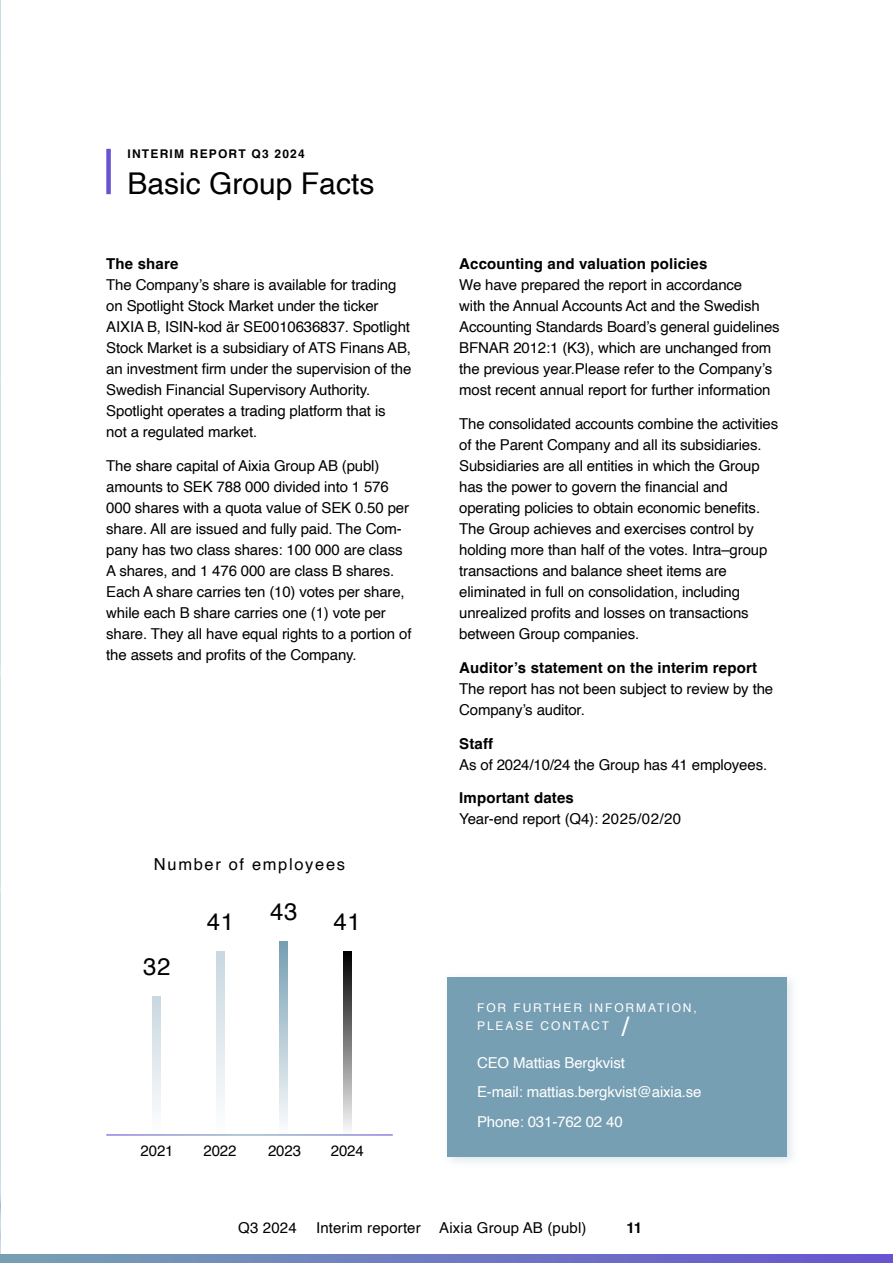
<style>
.page{position:relative;width:893px;height:1263px;background:#fff}
.page>*{position:absolute;margin:0;border:0;box-sizing:border-box;transform-origin:0 0}
.RUBRIK{font:30px "Helvetica";color:#000}
.MELLANRUBRIK{font:27px "Helvetica";color:#fff}
.SIFFROR{font:24px "Helvetica";letter-spacing:.03em;color:#000}
.MELLANRUBRIK_MEDUIM{font:16.5px "Helvetica";letter-spacing:.1em;color:#000}
.BRÖD{font:15px/21px "Helvetica";letter-spacing:-.01em;color:#000}
.UNDERRUBRIK{font:700 15px "Helvetica";letter-spacing:.01em;color:#000}
.BRÖD-2{font:15px "Helvetica";letter-spacing:-.01em;color:#fff}
.UNDERRUBRIK-2{font:15px/21px "Helvetica";letter-spacing:-.01em;color:#000}
.BRÖD-3{font:15px "Helvetica";letter-spacing:.01em;color:#000}
.MELLANRUBRIK-2{font:12px/18px "Helvetica";letter-spacing:.16em;color:#fff}
.ÖVERRUBRIK{font:700 12px "Helvetica";letter-spacing:.1em;color:#000}
.s1{font-weight:700}
</style>
<div class="page">
<img style="left:0;top:0;width:1px;height:1254px">
<div style="left:106px;top:149px;width:5px;height:45px;background:#6752d2"></div>
<svg style="left:216px;top:952px;width:9px;height:151px"></svg>
<svg style="left:343px;top:952px;width:8px;height:177px"></svg>
<svg style="left:153px;top:997px;width:8px;height:114px"></svg>
<svg style="left:280px;top:942px;width:8px;height:181px"></svg>
<div style="left:441px;top:971px;width:358px;height:198px;background:#779fb3;opacity:.25"></div>
<div style="left:447px;top:977px;width:340px;height:180px;background:#779fb3"></div>
<svg style="left:0;top:1254px;width:893px;height:9px;background:#6f7ac1"></svg>
<p class="ÖVERRUBRIK" style="left:128px;top:146px;width:179px">INTERIM REPORT Q3 2024</p>
<p class="RUBRIK" style="left:128px;top:160px;width:248px">Basic Group Facts</p>
<p class="UNDERRUBRIK" style="left:106px;top:255px;width:74px">The share</p>
<p class="BRÖD" style="left:106px;top:275px;width:307px">The Company’s share is available for trading on Spotlight Stock Market under the ticker AIXIA B, ISIN-kod är SE0010636837. Spotlight Stock Market is a subsidiary of ATS Finans AB, an investment firm under the supervision of the Swedish Financial Supervisory Authority.<br>Spotlight operates a trading platform that is<br>not a regulated market.</p>
<p class="BRÖD" style="left:106px;top:456px;width:307px">The share capital of Aixia Group AB (publ) amounts to SEK 788 000 divided into 1 576<br>000 shares with a quota value of SEK 0.50 per share. All are issued and fully paid. The Com&shy;pany has two class shares: 100 000 are class A shares, and 1 476 000 are class B shares.<br>Each A share carries ten (10) votes per share, while each B share carries one (1) vote per share. They all have equal rights to a portion of the assets and profits of the Company.</p>
<p class="MELLANRUBRIK_MEDUIM" style="left:154px;top:851px;width:193px">Number of employees</p>
<p class="SIFFROR" style="left:143px;top:948px;width:29px">32</p>
<p class="SIFFROR" style="left:270px;top:893px;width:29px">43</p>
<p class="SIFFROR" style="left:207px;top:903px;width:29px">41</p>
<p class="SIFFROR" style="left:334px;top:903px;width:29px">41</p>
<p class="BRÖD" style="left:141px;top:1141px;width:34px">2021</p>
<p class="BRÖD" style="left:203px;top:1141px;width:34px">2022</p>
<p class="BRÖD" style="left:268px;top:1141px;width:34px">2023</p>
<p class="BRÖD" style="left:331px;top:1141px;width:34px">2024</p>
<p class="UNDERRUBRIK" style="left:459px;top:255px;width:250px">Accounting and valuation policies</p>
<p class="BRÖD" style="left:459px;top:275px;width:322px">We have prepared the report in accordance<br>with the Annual Accounts Act and the Swedish Accounting Standards Board’s general guidelines BFNAR 2012:1 (K3), which are unchanged from the previous year.Please refer to the Company’s most recent annual report for further information</p>
<p class="BRÖD" style="left:459px;top:414px;width:320px">The consolidated accounts combine the activities of the Parent Company and all its subsidiaries.<br>Subsidiaries are all entities in which the Group has the power to govern the financial and operating policies to obtain economic benefits.<br>The Group achieves and exercises control by holding more than half of the votes. Intra–group transactions and balance sheet items are eliminated in full on consolidation, including unrealized profits and losses on transactions between Group companies.</p>
<p class="UNDERRUBRIK" style="left:459px;top:658px;width:299px">Auditor’s statement on the interim report</p>
<p class="BRÖD" style="left:459px;top:678px;width:315px">The report has not been subject to review by the<br>Company’s auditor.</p>
<p class="UNDERRUBRIK" style="left:459px;top:734px;width:35px">Staff</p>
<p class="BRÖD" style="left:459px;top:754px;width:309px">As of 2024/10/24 the Group has 41 employees.</p>
<p class="UNDERRUBRIK-2" style="left:459px;top:788px;width:223px"><span class="s1">Important dates<br></span>Year-end report (Q4): 2025/02/20</p>
<p class="MELLANRUBRIK-2" style="left:477px;top:999px;width:221px">FOR FURTHER INFORMATION,<br>PLEASE CONTACT</p>
<p class="MELLANRUBRIK" style="left:621px;top:1005px;width:9px">/</p>
<p class="BRÖD-2" style="left:477px;top:1051px;width:149px">CEO Mattias Bergkvist</p>
<p class="BRÖD-2" style="left:477px;top:1080px;width:226px">E-mail: mattias.bergkvist@aixia.se</p>
<p class="BRÖD-2" style="left:477px;top:1110px;width:147px">Phone: 031-762 02 40</p>
<p class="BRÖD" style="left:238px;top:1217px;width:60px">Q3 2024</p>
<p class="BRÖD-3" style="left:316px;top:1216px;width:272px">Interim reporter Aixia Group AB (publ)</p>
<p class="UNDERRUBRIK" style="left:627px;top:1218px;width:17px">11</p>
</div>
